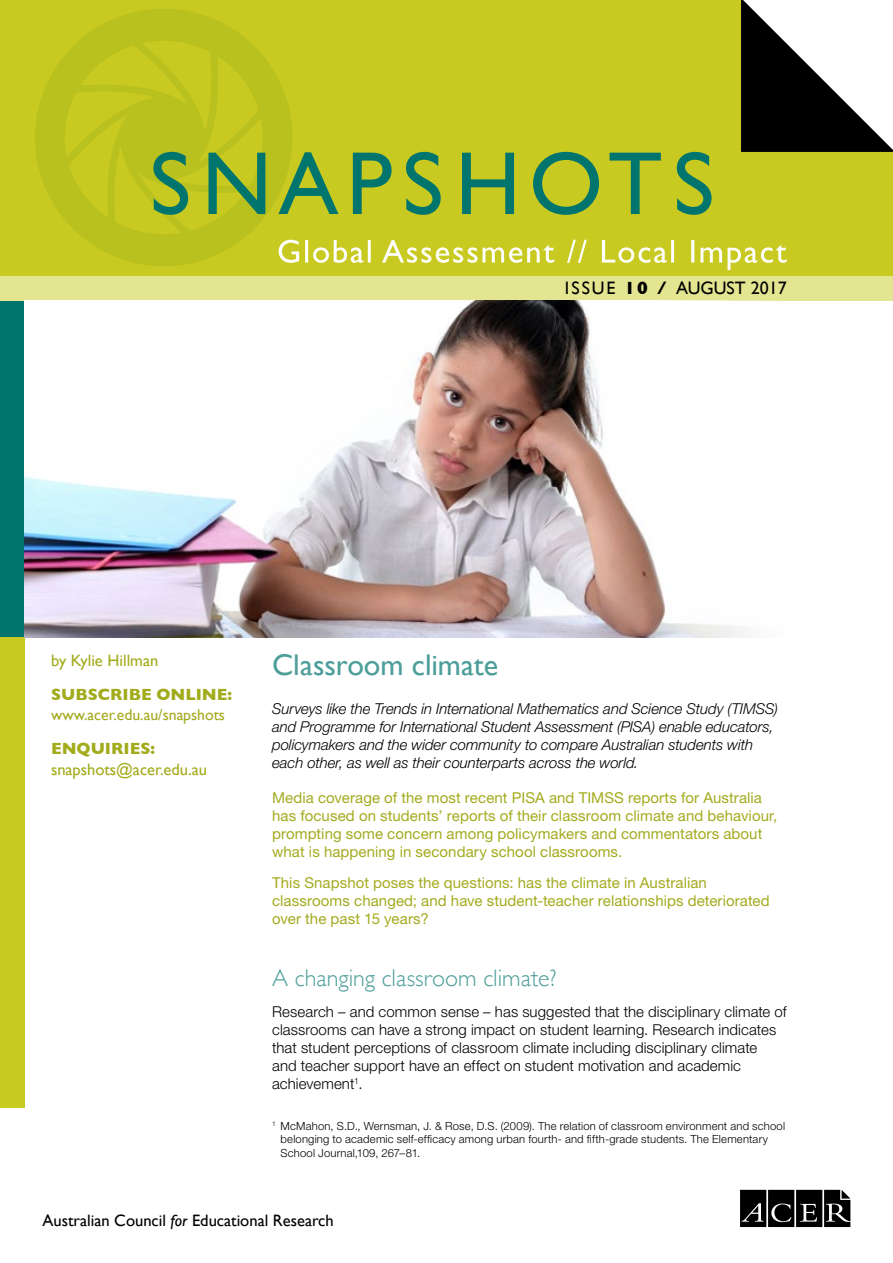
<style>
.page{position:relative;width:893px;height:1263px;background:#fff}
.page>*{position:absolute;margin:0;border:0;box-sizing:border-box;transform-origin:0 0}
.Heading_1{font:30px "Gill Sans";color:#4d9e9a}
.Heading_2{font:300 24px "Gill Sans";color:#4d9e9a}
.t1{font:18px "Gill Sans";color:#000}
.Author_and_info{font:16.5px/20.7px "Gill Sans";color:#a2ab1b}
.t2{font:16.5px "Gill Sans";color:#000}
.Author_and_info-2{font:700 16.5px "Gill Sans";color:#a2ab1b}
.Author_and_info-3{font:15.75px "Gill Sans";color:#a3ab1e}
.intro{font:15px/18px "Helvetica Neue LT Std";letter-spacing:.005em;color:#a3ab1e}
.Body{font:300 15px/18px "Helvetica Neue LT Std";letter-spacing:.005em;color:#000}
.Body-2{font:italic 300 15px/18px "Helvetica Neue LT Std";letter-spacing:-.005em;color:#000}
.New_footnote{font:300 11.25px/13.5px "Helvetica Neue LT Std";letter-spacing:.015em;color:#000}
.s1{font-weight:700}
.s2{font-style:italic}
</style>
<div class="page">
<div style="left:0;top:301px;width:24px;height:337px;background:#00756e"></div>
<div style="left:0;top:638px;width:24px;height:470px;background:#c8ca21"></div>
<div style="left:0;top:0;width:893px;height:283px;background:#c8ca21"></div>
<svg style="left:741px;top:0;width:152px;height:152px;background:#7c7c7c"></svg>
<svg style="left:740px;top:1190px;width:110px;height:37px;background:#282828"></svg>
<svg style="left:279px;top:240px;width:508px;height:30px"></svg>
<div style="left:35px;top:9px;width:257px;height:257px;background:#b9c11f;border-radius:50%"></div>
<div style="left:0;top:277px;width:893px;height:24px;background:#e3e590"></div>
<svg style="left:65px;top:41px;width:646px;height:193px"></svg>
<img style="left:24px;top:301px;width:725px;height:337px">
<p class="t1" style="left:565px;top:278px;width:223px">ISSUE <span class="s1">10 /</span> AUGUST 2017</p>
<p class="Author_and_info" style="left:51px;top:650px;width:109px">by Kylie Hillman</p>
<p class="Author_and_info-2" style="left:51px;top:681px;width:183px">SUBSCRIBE ONLINE:</p>
<p class="Author_and_info-3" style="left:51px;top:706px;width:176px">www.acer.edu.au/snapshots</p>
<p class="Author_and_info" style="left:51px;top:738px;width:158px"><span class="s1">ENQUIRIES: </span>snapshots@acer.edu.au</p>
<p class="Heading_1" style="left:272px;top:648px;width:228px">Classroom climate</p>
<p class="Body-2" style="left:272px;top:699px;width:507px">Surveys like the Trends in International Mathematics and Science Study (TIMSS) and Programme for International Student Assessment (PISA) enable educators, policymakers and the wider community to compare Australian students with each other, as well as their counterparts across the world.</p>
<p class="intro" style="left:272px;top:788px;width:507px">Media coverage of the most recent PISA and TIMSS reports for Australia has focused on students’ reports of their classroom climate and behaviour, prompting some concern among policymakers and commentators about what is happening in secondary school classrooms.</p>
<p class="intro" style="left:272px;top:874px;width:499px">This Snapshot poses the questions: has the climate in Australian classrooms changed; and have student-teacher relationships deteriorated over the past 15 years?</p>
<p class="Heading_2" style="left:272px;top:959px;width:286px">A changing classroom climate?</p>
<p class="Body" style="left:272px;top:1002px;width:516px">Research – and common sense – has suggested that the disciplinary climate of classrooms can have a strong impact on student learning. Research indicates that student perceptions of classroom climate including disciplinary climate<br>and teacher support have an effect on student motivation and academic achievement<sup>1</sup>.</p>
<p class="New_footnote" style="left:281px;top:1119px;width:506px;text-indent:-9px"><sup>1</sup> McMahon, S.D., Wernsman, J. &amp; Rose, D.S. (2009). The relation of classroom environment and school belonging to academic self‐efficacy among urban fourth‐ and fifth‐grade students. The Elementary<br>School Journal,109, 267–81.</p>
<p class="t2" style="left:43px;top:1211px;width:293px">Australian Council <span class="s2">for</span> Educational Research</p>
</div>
